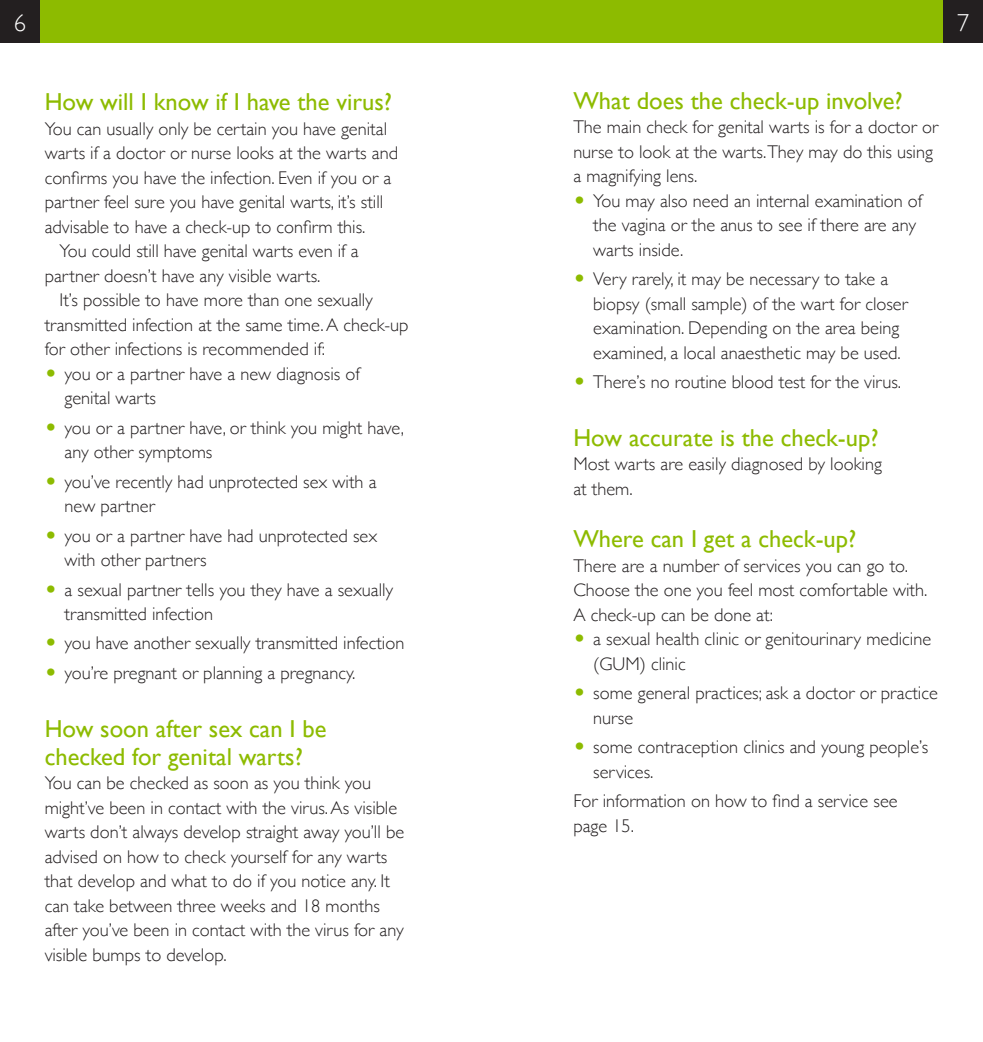
<style>
.page{position:relative;width:983px;height:1042px;background:#fff}
.page>*{position:absolute;margin:0;border:0;box-sizing:border-box;transform-origin:0 0}
.t1{font:24.5px/28px "Gill Sans";color:#8dbb00}
.t2{font:300 24.5px "Gill Sans";color:#fff}
.t3{font:300 18.38px/24.5px "Gill Sans";color:#231f20}
.s1{font-family:"European Pi Three";font-weight:400;color:#8dbb00}
</style>
<div class="page">
<div style="left:0;top:0;width:40px;height:42px;background:#231f20"></div>
<div style="left:40px;top:0;width:451px;height:42px;background:#8dbb00"></div>
<div style="left:943px;top:0;width:39px;height:42px;background:#231f20"></div>
<div style="left:491px;top:0;width:452px;height:42px;background:#8dbb00"></div>
<h1 class="t2" style="left:14px;top:3px;width:14px">6</h1>
<h1 class="t2" style="left:956px;top:3px;width:14px">7</h1>
<h1 class="t1" style="left:45px;top:88px;width:349px">How will I know if I have the virus?</h1>
<p class="t3" style="left:45px;top:116px;width:344px">You can usually only be certain you have genital</p>
<p class="t3" style="left:45px;top:140px;width:355px">warts if a doctor or nurse looks at the warts and</p>
<p class="t3" style="left:45px;top:165px;width:348px">confirms you have the infection. Even if you or a</p>
<p class="t3" style="left:45px;top:189px;width:340px">partner feel sure you have genital warts, it’s still</p>
<p class="t3" style="left:45px;top:214px;width:322px">advisable to have a check-up to confirm this.</p>
<p class="t3" style="left:60px;top:238px;width:300px">You could still have genital warts even if a</p>
<p class="t3" style="left:45px;top:262px;width:277px">partner doesn’t have any visible warts.</p>
<p class="t3" style="left:60px;top:287px;width:315px">It’s possible to have more than one sexually</p>
<p class="t3" style="left:45px;top:311px;width:365px">transmitted infection at the same time. A check-up</p>
<p class="t3" style="left:45px;top:336px;width:282px">for other infections is recommended if:</p>
<p class="t3" style="left:45px;top:360px;width:316px"><span class="s1">O</span> you or a partner have a new diagnosis of</p>
<p class="t3" style="left:64px;top:385px;width:93px">genital warts</p>
<p class="t3" style="left:64px;top:414px;width:341px;text-indent:-20px"><span class="s1">O</span> you or a partner have, or think you might have, any other symptoms</p>
<p class="t3" style="left:64px;top:468px;width:313px;text-indent:-20px"><span class="s1">O</span> you’ve recently had unprotected sex with a new partner</p>
<p class="t3" style="left:64px;top:522px;width:314px;text-indent:-20px"><span class="s1">O</span> you or a partner have had unprotected sex with other partners</p>
<p class="t3" style="left:64px;top:576px;width:330px;text-indent:-20px"><span class="s1">O</span> a sexual partner tells you they have a sexually transmitted infection</p>
<p class="t3" style="left:45px;top:628px;width:361px;line-height:29.4px"><span class="s1">O</span> you have another sexually transmitted infection<br><span class="s1">O</span> you’re pregnant or planning a pregnancy.</p>
<h1 class="t1" style="left:45px;top:714px;width:283px">How soon after sex can I be checked for genital warts?</h1>
<p class="t3" style="left:45px;top:770px;width:361px">You can be checked as soon as you think you might’ve been in contact with the virus. As visible warts don’t always develop straight away you’ll be advised on how to check yourself for any warts that develop and what to do if you notice any. It can take between three weeks and 18 months after you’ve been in contact with the virus for any visible bumps to develop.</p>
<h1 class="t1" style="left:573px;top:86px;width:331px">What does the check-up involve?</h1>
<p class="t3" style="left:573px;top:114px;width:366px">The main check for genital warts is for a doctor or</p>
<p class="t3" style="left:573px;top:139px;width:361px">nurse to look at the warts.They may do this using</p>
<p class="t3" style="left:573px;top:163px;width:125px">a magnifying lens.</p>
<p class="t3" style="left:573px;top:188px;width:350px"><span class="s1">O</span> You may also need an internal examination of</p>
<p class="t3" style="left:593px;top:212px;width:324px">the vagina or the anus to see if there are any</p>
<p class="t3" style="left:593px;top:237px;width:91px">warts inside.</p>
<p class="t3" style="left:593px;top:266px;width:316px;text-indent:-20px"><span class="s1">O</span> Very rarely, it may be necessary to take a biopsy (small sample) of the wart for closer examination. Depending on the area being examined, a local anaesthetic may be used.</p>
<p class="t3" style="left:573px;top:369px;width:329px"><span class="s1">O</span> There’s no routine blood test for the virus.</p>
<h1 class="t1" style="left:573px;top:423px;width:306px">How accurate is the check-up?</h1>
<p class="t3" style="left:573px;top:451px;width:310px">Most warts are easily diagnosed by looking at them.</p>
<h1 class="t1" style="left:573px;top:525px;width:284px">Where can I get a check-up?</h1>
<p class="t3" style="left:573px;top:552px;width:336px">There are a number of services you can go to.</p>
<p class="t3" style="left:573px;top:577px;width:355px">Choose the one you feel most comfortable with.</p>
<p class="t3" style="left:573px;top:601px;width:201px">A check-up can be done at:</p>
<p class="t3" style="left:573px;top:626px;width:359px"><span class="s1">O</span> a sexual health clinic or genitourinary medicine</p>
<p class="t3" style="left:593px;top:650px;width:94px">(GUM) clinic</p>
<p class="t3" style="left:593px;top:680px;width:346px;text-indent:-20px"><span class="s1">O</span> some general practices; ask a doctor or practice nurse</p>
<p class="t3" style="left:593px;top:734px;width:336px;text-indent:-20px"><span class="s1">O</span> some contraception clinics and young people’s services.</p>
<p class="t3" style="left:573px;top:788px;width:325px">For information on how to find a service see page 15.</p>
</div>
